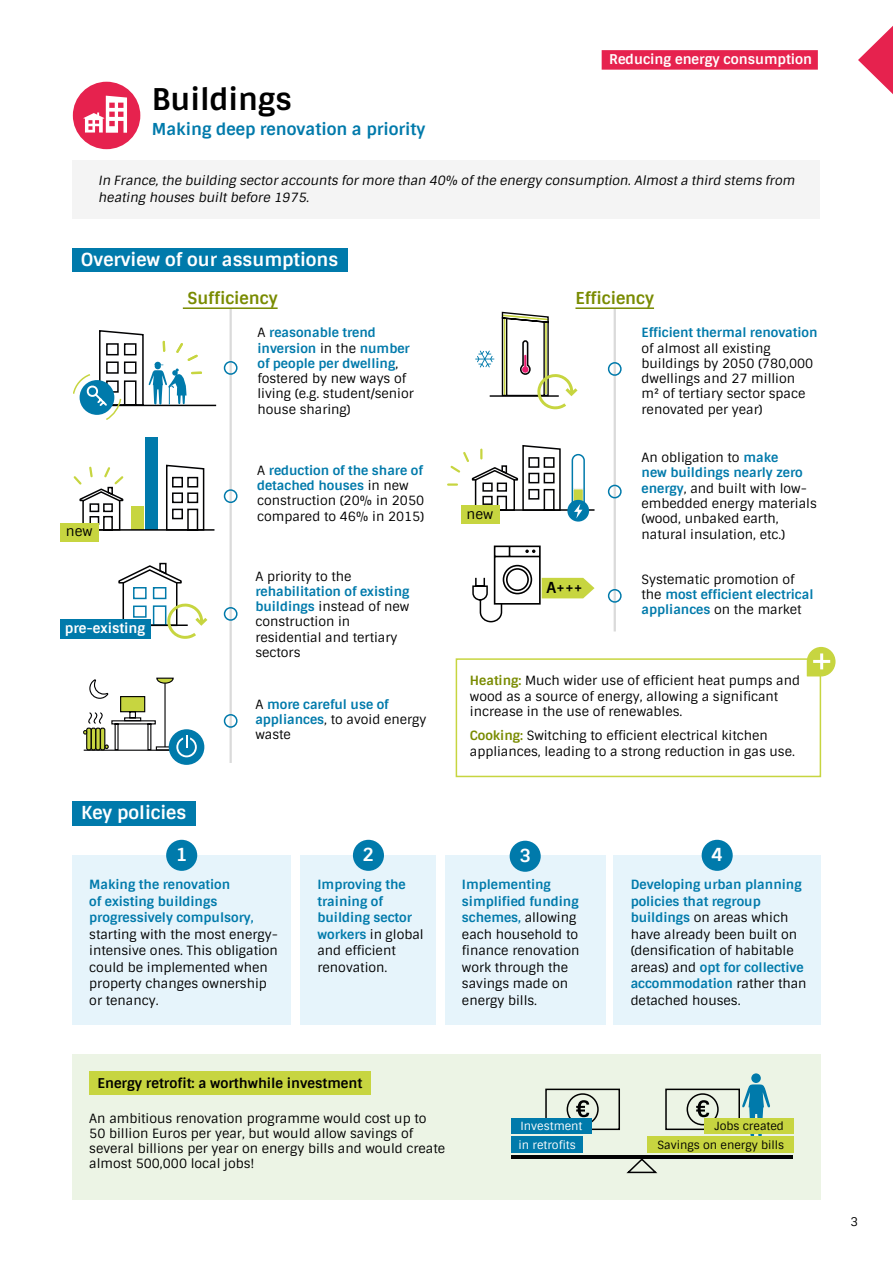
<style>
.page{position:relative;width:893px;height:1263px;background:#fff}
.page>*{position:absolute;margin:0;border:0;box-sizing:border-box;transform-origin:0 0}
.t1{font:700 30px "Sintony";color:#000}
.t2{font:700 18px "Sintony";color:#fff}
.t3{font:700 16.5px "Sintony";color:#007aab}
.t4{font:700 16.5px "Sintony";color:#798b00}
.t5{font:700 15.15px "Sintony";color:#000}
.t6{font:700 13.5px "Sintony";color:#fff}
.t7{font:700 13.5px "Sintony";color:#000}
.t8{font:13.5px "Sintony";color:#000}
.t9{font:12.75px/15.3px "Sintony";color:#000}
.t10{font:700 12.75px/16.5px "Sintony";color:#007aab}
.t11{font:italic 12.75px/16.5px "Sintony";color:#000}
.t12{font:12px "Sintony";color:#000}
.t13{font:11.25px "Sintony";color:#000}
.t14{font:11.25px "Sintony";color:#fff}
.s1{font-weight:700;color:#007aab}
.s2{font-weight:400;color:#000}
.s3{font-weight:700;color:#798b00}
</style>
<div class="page">
<hr style="left:614px;top:308px;width:2px;height:323px;background:#dadada">
<hr style="left:230px;top:308px;width:2px;height:455px;background:#dadada">
<div style="left:72px;top:1055px;width:749px;height:145px;background:#ecf4e5"></div>
<div style="left:224px;top:361px;width:14px;height:14px;border:2px solid #007aab;border-radius:50%"></div>
<div style="left:224px;top:489px;width:14px;height:14px;border:2px solid #007aab;border-radius:50%"></div>
<div style="left:224px;top:607px;width:14px;height:14px;border:2px solid #007aab;border-radius:50%"></div>
<div style="left:224px;top:714px;width:14px;height:14px;border:2px solid #007aab;border-radius:50%"></div>
<div style="left:608px;top:362px;width:14px;height:14px;border:2px solid #007aab;border-radius:50%"></div>
<div style="left:608px;top:485px;width:14px;height:13px;border:2px solid #007aab;border-radius:50%"></div>
<div style="left:608px;top:589px;width:14px;height:14px;border:2px solid #007aab;border-radius:50%"></div>
<hr style="left:183px;top:307px;width:95px;height:2px;background:#798b00">
<hr style="left:575px;top:307px;width:79px;height:2px;background:#798b00">
<div style="left:89px;top:1071px;width:282px;height:23px;background:#c7d540"></div>
<hr style="left:511px;top:1155px;width:282px;height:3px;background:#020203">
<svg style="left:624px;top:1158px;width:35px;height:16px"></svg>
<div style="left:751px;top:1073px;width:10px;height:10px;background:#007aab;border-radius:50%"></div>
<svg style="left:742px;top:1084px;width:28px;height:53px"></svg>
<div style="left:72px;top:855px;width:219px;height:170px;background:#e6f4fb"></div>
<div style="left:300px;top:855px;width:136px;height:170px;background:#e6f4fb"></div>
<div style="left:445px;top:855px;width:160px;height:170px;background:#e6f4fb"></div>
<div style="left:614px;top:855px;width:207px;height:170px;background:#e6f4fb"></div>
<div style="left:353px;top:840px;width:31px;height:31px;background:#007aab;border-radius:50%"></div>
<div style="left:510px;top:841px;width:31px;height:31px;background:#007aab;border-radius:50%"></div>
<div style="left:702px;top:840px;width:31px;height:31px;background:#007aab;border-radius:50%"></div>
<div style="left:456px;top:658px;width:365px;height:119px;border:2px solid #c7d540"></div>
<div style="left:145px;top:437px;width:13px;height:92px;background:#007aab"></div>
<div style="left:132px;top:507px;width:12px;height:23px;background:#c7d540"></div>
<hr style="left:60px;top:529px;width:154px;height:2px;background:#020203">
<svg style="left:472px;top:545px;width:122px;height:78px"></svg>
<svg style="left:807px;top:647px;width:28px;height:29px"></svg>
<hr style="left:820px;top:653px;width:3px;height:16px;background:#fff">
<hr style="left:813px;top:660px;width:17px;height:3px;background:#fff">
<div style="left:72px;top:248px;width:276px;height:23px;background:#007aab"></div>
<div style="left:73px;top:801px;width:123px;height:25px;background:#007aab"></div>
<div style="left:545px;top:1088px;width:75px;height:42px;border:2px solid #000"></div>
<svg style="left:576px;top:1100px;width:13px;height:17px"></svg>
<div style="left:567px;top:1093px;width:32px;height:32px;border:2px solid #000;border-radius:50%"></div>
<div style="left:511px;top:1118px;width:81px;height:16px;background:#007aab"></div>
<div style="left:665px;top:1088px;width:75px;height:42px;border:2px solid #000"></div>
<svg style="left:696px;top:1100px;width:13px;height:17px"></svg>
<div style="left:687px;top:1093px;width:32px;height:32px;border:2px solid #000;border-radius:50%"></div>
<svg style="left:165px;top:464px;width:40px;height:67px"></svg>
<svg style="left:73px;top:466px;width:52px;height:65px"></svg>
<svg style="left:118px;top:562px;width:89px;height:77px"></svg>
<div style="left:60px;top:619px;width:90px;height:20px;background:#007aab"></div>
<div style="left:169px;top:729px;width:35px;height:36px;background:#007aab;border-radius:50%"></div>
<svg style="left:83px;top:677px;width:116px;height:80px"></svg>
<hr style="left:164px;top:683px;width:2px;height:64px;background:#020203">
<div style="left:73px;top:160px;width:747px;height:59px;background:#f4f4f4"></div>
<div style="left:73px;top:82px;width:67px;height:67px;background:#e6224e;border-radius:50%"></div>
<svg style="left:84px;top:96px;width:43px;height:37px"></svg>
<hr style="left:462px;top:509px;width:132px;height:2px;background:#020203">
<div style="left:572px;top:488px;width:12px;height:22px;background:#c7d540;border:2px solid #f4f4f4"></div>
<div style="left:572px;top:454px;width:13px;height:55px;border:2px solid #007aab;border-radius:6px"></div>
<div style="left:567px;top:500px;width:22px;height:22px;background:#007aab;border-radius:50%"></div>
<svg style="left:574px;top:504px;width:8px;height:14px"></svg>
<svg style="left:447px;top:445px;width:114px;height:67px"></svg>
<hr style="left:490px;top:395px;width:69px;height:2px;background:#020203">
<svg style="left:475px;top:350px;width:19px;height:17px"></svg>
<svg style="left:73px;top:330px;width:144px;height:90px"></svg>
<div style="left:461px;top:505px;width:38px;height:19px;background:#c7d540"></div>
<div style="left:60px;top:523px;width:38px;height:18px;background:#c7d540"></div>
<svg style="left:500px;top:311px;width:77px;height:98px"></svg>
<div style="left:511px;top:1137px;width:72px;height:16px;background:#007aab"></div>
<div style="left:648px;top:1137px;width:146px;height:16px;background:#c7d540"></div>
<div style="left:705px;top:1118px;width:89px;height:16px;background:#c7d540"></div>
<div style="left:602px;top:50px;width:216px;height:20px;background:#e6224e"></div>
<svg style="left:858px;top:26px;width:35px;height:68px"></svg>
<div style="left:166px;top:840px;width:31px;height:31px;background:#007aab;border-radius:50%"></div>
<h1 class="t1" style="left:152px;top:80px;width:142px">Buildings</h1>
<p class="t3" style="left:152px;top:119px;width:275px">Making deep renovation a priority</p>
<p class="t6" style="left:609px;top:51px;width:205px">Reducing energy consumption</p>
<p class="t11" style="left:98px;top:173px;width:700px">In France,the building sector accounts for more than 40% of the energy consumption.Almosta third stems from heating houses built before 1975.</p>
<h2 class="t2" style="left:81px;top:248px;width:259px">Overview of our assumptions</h2>
<p class="t8" style="left:66px;top:523px;width:28px">new</p>
<p class="t6" style="left:65px;top:619px;width:82px">pre-existing</p>
<p class="t4" style="left:187px;top:287px;width:92px">Sufficiency</p>
<p class="t4" style="left:575px;top:287px;width:80px">Efficiency</p>
<p class="t9" style="left:257px;top:325px;width:158px">A <span class="s1">reasonable trend inversion</span> in the <span class="s1">number of people per dwelling</span>, fostered by new ways of living (e.g. student/senior house sharing)</p>
<p class="t9" style="left:257px;top:463px;width:169px">A <span class="s1">reduction of the share of detached houses</span> in new construction (20% in 2050 compared to 46% in 2015)</p>
<p class="t9" style="left:255px;top:568px;width:98px">A priority to the</p>
<p class="t9" style="left:255px;top:584px;width:156px"><span class="s1">rehabilitation of existing buildings</span> instead of new construction in residential and tertiary sectors</p>
<p class="t10" style="left:255px;top:697px;width:173px;line-height:15.3px"><span class="s2">A</span> more careful use of appliances<span class="s2">, to avoid energy waste</span></p>
<p class="t8" style="left:467px;top:505px;width:28px">new</p>
<p class="t5" style="left:546px;top:578px;width:38px">A+++</p>
<p class="t10" style="left:641px;top:325px;width:178px">Efficient thermal renovation</p>
<p class="t9" style="left:641px;top:340px;width:173px">of almost all existing buildings by 2050 (780,000 dwellings and 27 million m² of tertiary sector space renovated per year)</p>
<p class="t9" style="left:641px;top:450px;width:177px">An obligation to <span class="s1">make<br>new buildings nearly zero energy</span>, and built with low&shy;embedded energy materials (wood, unbaked earth, natural insulation, etc.)</p>
<p class="t9" style="left:641px;top:571px;width:173px">Systematic promotion of the <span class="s1">most efficient electrical appliances</span> on the market</p>
<p class="t9" style="left:470px;top:673px;width:332px"><span class="s3">Heating:</span> Much wider use of efficient heat pumps and wood as a source of energy, allowing a significant increase in the use of renewables.</p>
<p class="t9" style="left:470px;top:728px;width:327px"><span class="s3">Cooking:</span> Switching to efficient electrical kitchen appliances, leading to a strong reduction in gas use.</p>
<h2 class="t2" style="left:81px;top:801px;width:106px">Key policies</h2>
<h2 class="t2" style="left:176px;top:843px;width:13px">1</h2>
<p class="t10" style="left:89px;top:877px;width:166px">Making the renovation<br>of existing buildings progressively compulsory,</p>
<p class="t9" style="left:89px;top:926px;width:190px;line-height:16.5px">starting with the most energy&shy;intensive ones. This obligation could be implemented when property changes ownership or tenancy.</p>
<h2 class="t2" style="left:363px;top:843px;width:13px">2</h2>
<h2 class="t2" style="left:519px;top:844px;width:13px">3</h2>
<h2 class="t2" style="left:711px;top:843px;width:13px">4</h2>
<p class="t10" style="left:317px;top:877px;width:108px">Improving the training of building sector workers <span class="s2">in global and efficient renovation.</span></p>
<p class="t9" style="left:462px;top:877px;width:119px;line-height:16.5px"><span class="s1">Implementing simplified funding schemes,</span> allowing each household to finance renovation work through the savings made on energy bills.</p>
<p class="t9" style="left:631px;top:877px;width:177px;line-height:16.5px"><span class="s1">Developing urban planning policies that regroup buildings</span> on areas which have already been built on (densification of habitable areas) and <span class="s1">opt for collective accommodation</span> rather than detached houses.</p>
<p class="t7" style="left:98px;top:1074px;width:266px">Energy retrofit: a worthwhile investment</p>
<p class="t9" style="left:89px;top:1111px;width:357px">An ambitious renovation programme would cost up to 50 billion Euros per year, but would allow savings of several billions per year on energy bills and would create almost 500,000 local jobs!</p>
<p class="t14" style="left:521px;top:1119px;width:63px">Investment</p>
<p class="t13" style="left:714px;top:1119px;width:71px">Jobs created</p>
<p class="t14" style="left:519px;top:1137px;width:59px">in retrofits</p>
<p class="t13" style="left:657px;top:1137px;width:128px">Savings on energy bills</p>
<p class="t12" style="left:850px;top:1214px;width:9px">3</p>
</div>
